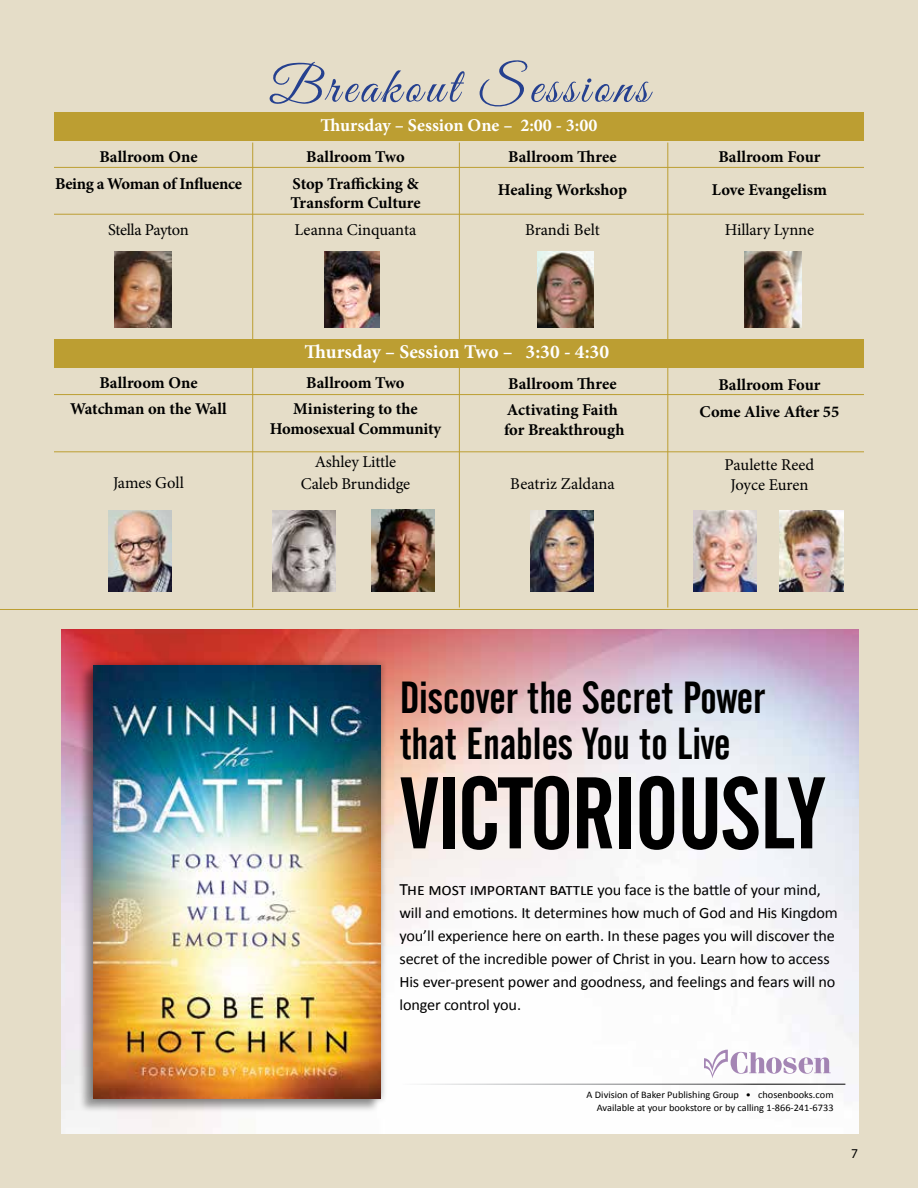
<style>
.page{position:relative;width:918px;height:1188px;background:#e5ddc8}
.page>*{position:absolute;margin:0;border:0;box-sizing:border-box;transform-origin:0 0}
.t1{font:100.65px "Alternate Gothic No 2 BT";letter-spacing:-.02em;color:#000}
.t2{font:51px "Great Vibes";letter-spacing:.08em;color:#25408f}
.t3{font:44.55px/46.3px "Alternate Gothic No 2 BT";color:#000}
.t4{font:700 19.5px "Minion Pro";color:#fff}
.t5{font:700 18px "Minion Pro";color:#fff}
.t6{font:700 16.5px/26.5px "Minion Pro";letter-spacing:-.005em;color:#000;text-align:center}
.t7{font:16.5px/21.6px "Minion Pro";letter-spacing:-.005em;color:#000;text-align:center}
.t8{font:16.5px "Minion Pro";letter-spacing:-.025em;color:#000}
.t9{font:15.75px/23px "Calibri";letter-spacing:-.01em;color:#000}
.t10{font:13.5px "Myriad Pro";color:#000}
.t11{font:10.05px/12.9px "Calibri";color:#000;text-align:right}
.s1{font-size:17.25px}
</style>
<div class="page">
<div style="left:54px;top:112px;width:810px;height:28px;background:#bc9e32"></div>
<img style="left:114px;top:252px;width:57px;height:75px">
<img style="left:744px;top:252px;width:57px;height:75px">
<img style="left:324px;top:252px;width:56px;height:75px">
<img style="left:537px;top:252px;width:57px;height:75px">
<img style="left:108px;top:510px;width:63px;height:82px">
<img style="left:272px;top:510px;width:63px;height:82px">
<img style="left:531px;top:510px;width:63px;height:82px">
<img style="left:693px;top:510px;width:64px;height:82px">
<img style="left:780px;top:510px;width:63px;height:82px">
<hr style="left:54px;top:167px;width:810px;height:1px;background:#bc9e32">
<hr style="left:54px;top:214px;width:810px;height:1px;background:#bc9e32">
<div style="left:54px;top:339px;width:810px;height:28px;background:#bc9e32"></div>
<hr style="left:54px;top:394px;width:810px;height:1px;background:#bc9e32">
<hr style="left:54px;top:451px;width:810px;height:1px;background:#bc9e32">
<img style="left:61px;top:630px;width:798px;height:504px">
<div style="left:79px;top:666px;width:301px;height:447px;background:#000;opacity:.35"></div>
<div style="left:86px;top:658px;width:302px;height:447px;background:#000;opacity:.35"></div>
<img style="left:93px;top:665px;width:288px;height:433px">
<svg style="left:704px;top:1049px;width:127px;height:29px;background:#e2d9e7"></svg>
<hr style="left:399px;top:1084px;width:446px;height:1px;background:#fff">
<hr style="left:0;top:609px;width:918px;height:1px;background:#bc9e32">
<hr style="left:252px;top:143px;width:1px;height:464px;background:#bc9e32">
<hr style="left:459px;top:143px;width:1px;height:464px;background:#bc9e32">
<hr style="left:667px;top:143px;width:1px;height:464px;background:#bc9e32">
<img style="left:372px;top:510px;width:63px;height:82px">
<p class="t6" style="left:55px;top:143px;width:188px">Ballroom One<br>Being a Woman of Influence</p>
<p class="t8" style="left:108px;top:219px;width:82px">Stella Payton</p>
<h2 class="t2" style="left:269px;top:58px;width:381px">Breakout Sessions</h2>
<p class="t5" style="left:320px;top:112px;width:279px">Thursday – Session One – 2:00 - 3:00</p>
<p class="t6" style="left:293px;top:143px;width:127px">Ballroom Two<br>Stop Trafficking &amp;</p>
<p class="t6" style="left:290px;top:190px;width:132px">Transform Culture</p>
<p class="t7" style="left:295px;top:219px;width:123px">Leanna Cinquanta</p>
<p class="t6" style="left:498px;top:140px;width:131px;line-height:33.3px">Ballroom Three<br>Healing Workshop</p>
<p class="t7" style="left:525px;top:219px;width:76px">Brandi Belt</p>
<p class="t6" style="left:70px;top:369px;width:158px">Ballroom One<br>Watchman on the Wall</p>
<p class="t7" style="left:113px;top:472px;width:72px">James Goll</p>
<p class="t4" style="left:305px;top:338px;width:306px">Thursday – Session Two – 3:30 - 4:30</p>
<p class="t6" style="left:293px;top:369px;width:126px">Ballroom Two<br>Ministering to the</p>
<p class="t6" style="left:270px;top:415px;width:173px">Homosexual Community</p>
<p class="t7" style="left:301px;top:451px;width:111px">Ashley Little<br>Caleb Brundidge</p>
<p class="t6" style="left:507px;top:370px;width:113px;text-align:left">Ballroom Three<br>Activating Faith</p>
<p class="t6" style="left:504px;top:417px;width:122px">for Breakthrough</p>
<p class="t7" style="left:510px;top:473px;width:106px">Beatriz Zaldana</p>
<p class="t6" style="left:712px;top:140px;width:117px;line-height:33.3px">Ballroom Four<br>Love Evangelism</p>
<p class="t7" style="left:725px;top:219px;width:91px">Hillary Lynne</p>
<p class="t6" style="left:700px;top:371px;width:141px">Ballroom Four<br>Come Alive After 55</p>
<p class="t7" style="left:725px;top:455px;width:91px;line-height:19.8px">Paulette Reed<br>Joyce Euren</p>
<h3 class="t3" style="left:399px;top:675px;width:367px">Discover the Secret Power that Enables You to Live</h3>
<h1 class="t1" style="left:399px;top:757px;width:426px">VICTORIOUSLY</h1>
<p class="t9" style="left:399px;top:878px;width:440px"><span class="s1">The most important battle</span> you face is the battle of your mind, will and emotions. It determines how much of God and His Kingdom you’ll experience here on earth. In these pages you will discover the secret of the incredible power of Christ in you. Learn how to access His ever-present power and goodness, and feelings and fears will no longer control you.</p>
<p class="t11" style="left:587px;top:1088px;width:248px">A Division of Baker Publishing Group • chosenbooks.com<br>Available at your bookstore or by calling 1-866-241-6733</p>
<p class="t10" style="left:851px;top:1145px;width:8px">7</p>
</div>
